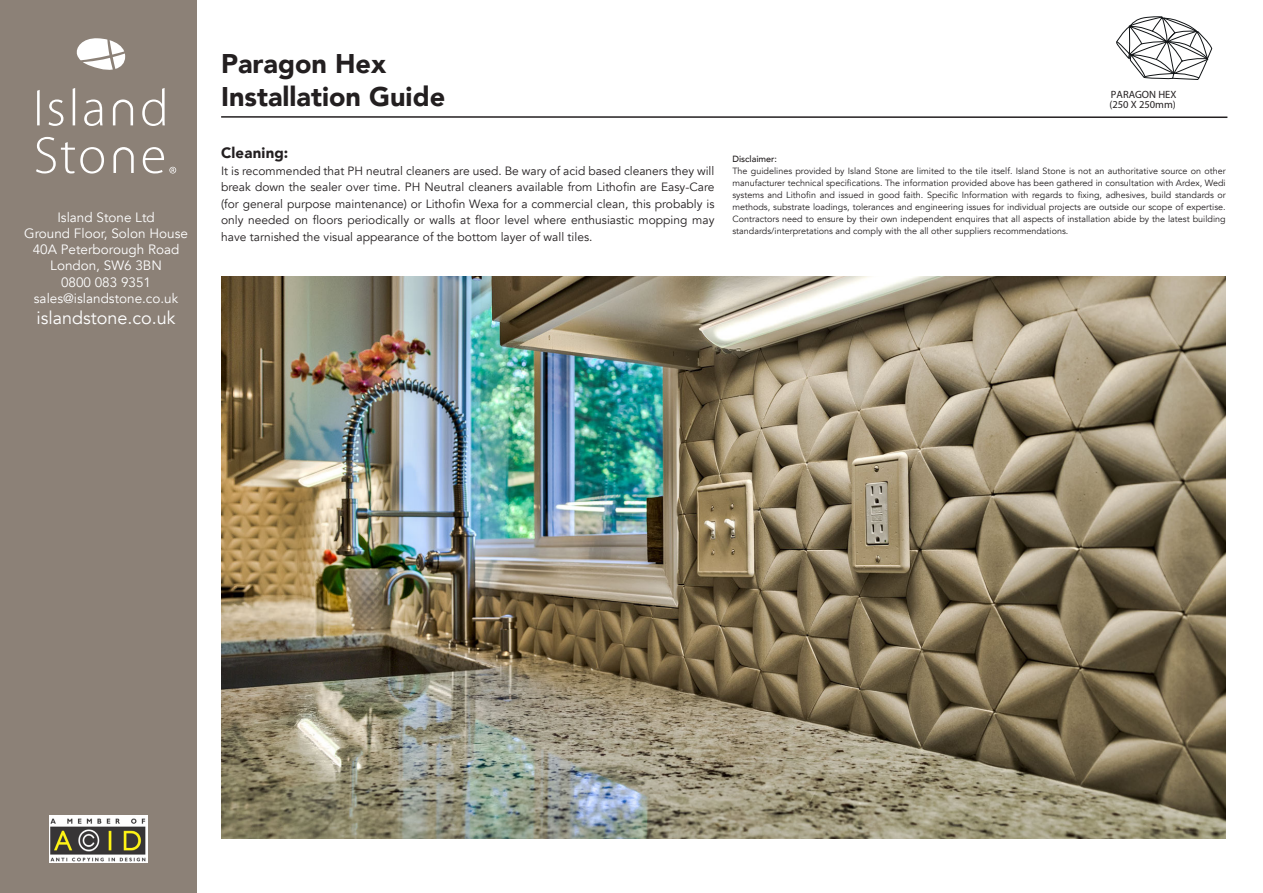
<style>
.page{position:relative;width:1263px;height:893px;background:#fff}
.page>*{position:absolute;margin:0;border:0;box-sizing:border-box;transform-origin:0 0}
.t1{font:900 27px "Avenir";color:#231f20}
.t2{font:18px "Avenir";color:#fff}
.heading{font:900 15px "Avenir";letter-spacing:.015em;color:#231f20}
.t3{font:13.5px/16.2px "Avenir";color:#fff;text-align:center}
.body{font:12px/16.5px "Avenir";color:#231f20;text-align:justify}
.t4{font:10.5px/10.8px "Myriad Pro";color:#231f20}
.body-2{font:9px/12px "Avenir";color:#231f20;text-align:justify}
.body-3{font:500 9px "Avenir";color:#231f20}
</style>
<div class="page">
<div style="left:0;top:0;width:196px;height:893px;background:#8c8177"></div>
<hr style="left:221px;top:116px;width:1006px;height:2px;background:#231f20">
<svg style="left:37px;top:90px;width:3px;height:35px"></svg>
<svg style="left:48px;top:99px;width:15px;height:27px"></svg>
<svg style="left:73px;top:88px;width:2px;height:37px"></svg>
<svg style="left:84px;top:99px;width:19px;height:27px"></svg>
<svg style="left:142px;top:88px;width:23px;height:38px"></svg>
<svg style="left:36px;top:137px;width:68px;height:37px"></svg>
<svg style="left:143px;top:147px;width:33px;height:26px"></svg>
<svg style="left:113px;top:99px;width:20px;height:26px"></svg>
<svg style="left:113px;top:147px;width:21px;height:26px"></svg>
<svg style="left:76px;top:38px;width:49px;height:32px"></svg>
<img style="left:49px;top:815px;width:98px;height:47px">
<svg style="left:1116px;top:16px;width:96px;height:64px"></svg>
<img style="left:221px;top:276px;width:1005px;height:563px">
<h3 class="t3" style="left:24px;top:209px;width:165px">Island Stone Ltd<br>Ground Floor, Solon House<br>40A Peterborough Road<br>London, SW6 3BN<br>0800 083 9351 sales@islandstone.co.uk</h3>
<h2 class="t2" style="left:37px;top:308px;width:141px">islandstone.co.uk</h2>
<p class="t1" style="left:221px;top:41px;width:166px">Paragon Hex</p>
<p class="t1" style="left:221px;top:73px;width:226px">Installation Guide</p>
<p class="heading" style="left:221px;top:140px;width:69px">Cleaning:</p>
<p class="body" style="left:221px;top:163px;width:495px">It is recommended that PH neutral cleaners are used. Be wary of acid based cleaners they will break down the sealer over time. PH Neutral cleaners available from Lithofin are Easy-Care (for general purpose maintenance) or Lithofin Wexa for a commercial clean, this probably is only needed on floors periodically or walls at floor level where enthusiastic mopping may have tarnished the visual appearance of the bottom layer of wall tiles.</p>
<p class="t4" style="left:1109px;top:89px;width:69px">PARAGON HEX (250 X 250mm)</p>
<p class="body-3" style="left:732px;top:151px;width:46px">Disclaimer:</p>
<p class="body-2" style="left:732px;top:165px;width:495px">The guidelines provided by Island Stone are limited to the tile itself. Island Stone is not an authoritative source on other manufacturer technical specifications. The information provided above has been gathered in consultation with Ardex, Wedi systems and Lithofin and issued in good faith. Specific Information with regards to fixing, adhesives, build standards or methods, substrate loadings, tolerances and engineering issues for individual projects are outside our scope of expertise.<br>Contractors need to ensure by their own independent enquires that all aspects of installation abide by the latest building standards/interpretations and comply with the all other suppliers recommendations.</p>
</div>
